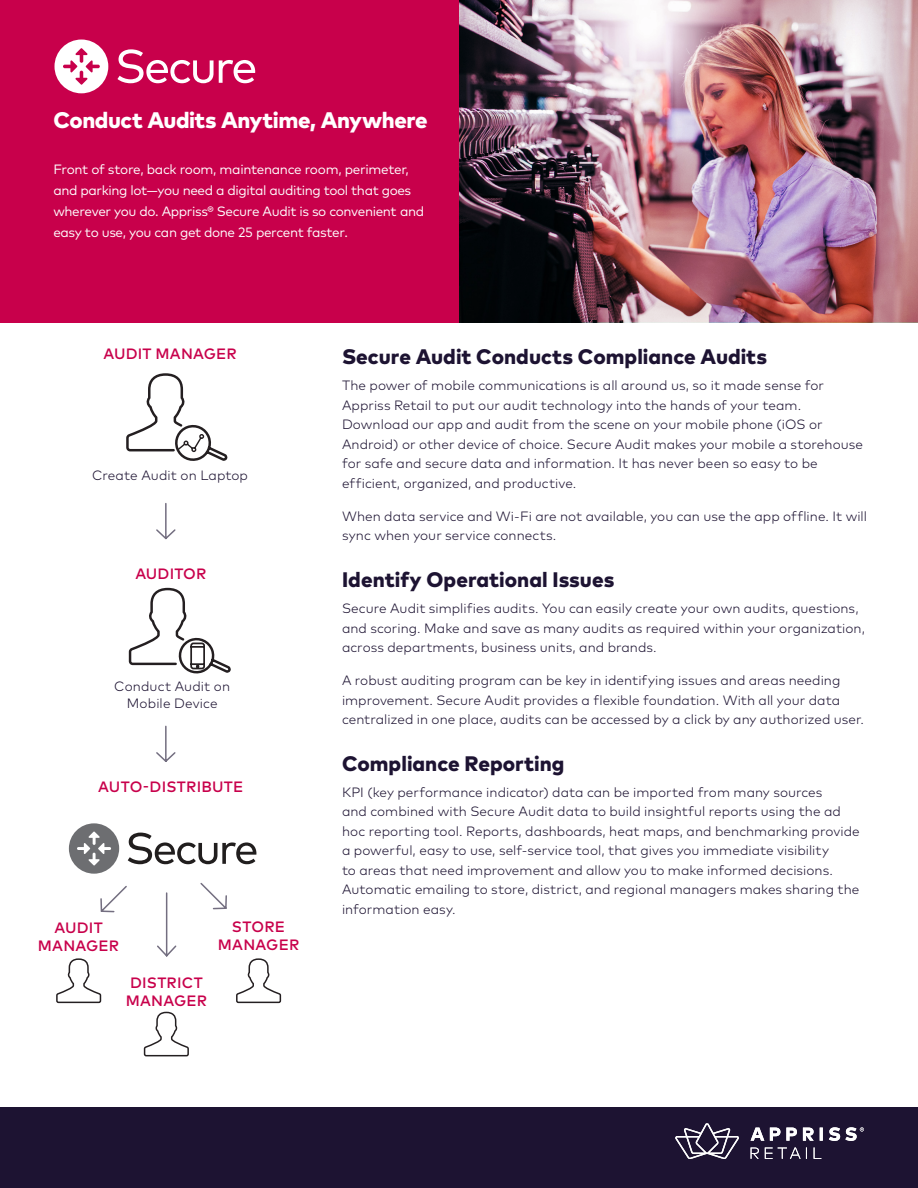
<style>
.page{position:relative;width:918px;height:1188px;background:#fff}
.page>*{position:absolute;margin:0;border:0;box-sizing:border-box;transform-origin:0 0}
.Page_Headline{font:800 22.5px "Mark OT";letter-spacing:-.02em;color:#fff}
.Subhead_1{font:800 21px "Mark OT";color:#1d1332}
.Subhead_1-2{font:500 15px/18px "Mark OT";letter-spacing:.01em;color:#c8004b;text-align:center}
.Body_1{font:300 13.5px/19.5px "Mark OT";letter-spacing:.005em;color:#1d1332}
.Page_Headline-2{font:13.5px/21px "Mark OT";letter-spacing:-.03em;color:#fff}
.Subhead_2{font:300 13.5px/16.5px "Mark OT";letter-spacing:.01em;color:#1d1332;text-align:center}
</style>
<div class="page">
<div style="left:0;top:1107px;width:918px;height:81px;background:#1d1332"></div>
<svg style="left:751px;top:1127px;width:113px;height:14px"></svg>
<svg style="left:675px;top:1124px;width:64px;height:35px"></svg>
<svg style="left:751px;top:1147px;width:70px;height:12px"></svg>
<div style="left:0;top:0;width:459px;height:322px;background:#c8004b"></div>
<img style="left:459px;top:0;width:459px;height:322px">
<svg style="left:100px;top:503px;width:127px;height:454px"></svg>
<svg style="left:126px;top:373px;width:102px;height:88px"></svg>
<svg style="left:144px;top:1012px;width:45px;height:44px"></svg>
<svg style="left:236px;top:958px;width:45px;height:45px"></svg>
<svg style="left:56px;top:958px;width:45px;height:45px"></svg>
<svg style="left:155px;top:725px;width:22px;height:38px"></svg>
<svg style="left:128px;top:587px;width:103px;height:91px"></svg>
<svg style="left:128px;top:833px;width:128px;height:31px"></svg>
<svg style="left:69px;top:823px;width:50px;height:51px"></svg>
<svg style="left:117px;top:49px;width:138px;height:34px"></svg>
<svg style="left:55px;top:40px;width:53px;height:53px"></svg>
<p class="Page_Headline" style="left:53px;top:105px;width:376px">Conduct Audits Anytime, Anywhere</p>
<p class="Page_Headline-2" style="left:53px;top:159px;width:372px">Front of store, back room, maintenance room, perimeter, and parking lot—you need a digital auditing tool that goes wherever you do. Appriss® Secure Audit is so convenient and easy to use, you can get done 25 percent faster.</p>
<p class="Subhead_1-2" style="left:104px;top:345px;width:135px">AUDIT MANAGER</p>
<p class="Subhead_2" style="left:92px;top:467px;width:157px">Create Audit on Laptop</p>
<p class="Subhead_1-2" style="left:135px;top:564px;width:73px">AUDITOR</p>
<p class="Subhead_2" style="left:114px;top:678px;width:117px">Conduct Audit on<br>Mobile Device</p>
<p class="Subhead_1-2" style="left:98px;top:778px;width:147px">AUTO-DISTRIBUTE</p>
<p class="Subhead_1-2" style="left:38px;top:918px;width:83px">AUDIT<br>MANAGER</p>
<p class="Subhead_1-2" style="left:126px;top:973px;width:83px;text-align:left">DISTRICT<br>MANAGER</p>
<p class="Subhead_1-2" style="left:218px;top:917px;width:83px">STORE<br>MANAGER</p>
<p class="Subhead_1" style="left:342px;top:343px;width:427px">Secure Audit Conducts Compliance Audits</p>
<p class="Body_1" style="left:342px;top:376px;width:523px">The power of mobile communications is all around us, so it made sense for Appriss Retail to put our audit technology into the hands of your team.<br>Download our app and audit from the scene on your mobile phone (iOS or Android) or other device of choice. Secure Audit makes your mobile a storehouse for safe and secure data and information. It has never been so easy to be efficient, organized, and productive.</p>
<p class="Body_1" style="left:342px;top:506px;width:527px">When data service and Wi-Fi are not available, you can use the app offline. It will sync when your service connects.</p>
<p class="Subhead_1" style="left:342px;top:566px;width:274px">Identify Operational Issues</p>
<p class="Body_1" style="left:342px;top:599px;width:525px">Secure Audit simplifies audits. You can easily create your own audits, questions, and scoring. Make and save as many audits as required within your organization, across departments, business units, and brands.</p>
<p class="Body_1" style="left:342px;top:671px;width:524px">A robust auditing program can be key in identifying issues and areas needing improvement. Secure Audit provides a flexible foundation. With all your data centralized in one place, audits can be accessed by a click by any authorized user.</p>
<p class="Subhead_1" style="left:342px;top:749px;width:224px">Compliance Reporting</p>
<p class="Body_1" style="left:342px;top:782px;width:519px">KPI (key performance indicator) data can be imported from many sources<br>and combined with Secure Audit data to build insightful reports using the ad hoc reporting tool. Reports, dashboards, heat maps, and benchmarking provide a powerful, easy to use, self-service tool, that gives you immediate visibility<br>to areas that need improvement and allow you to make informed decisions.<br>Automatic emailing to store, district, and regional managers makes sharing the information easy.</p>
</div>
